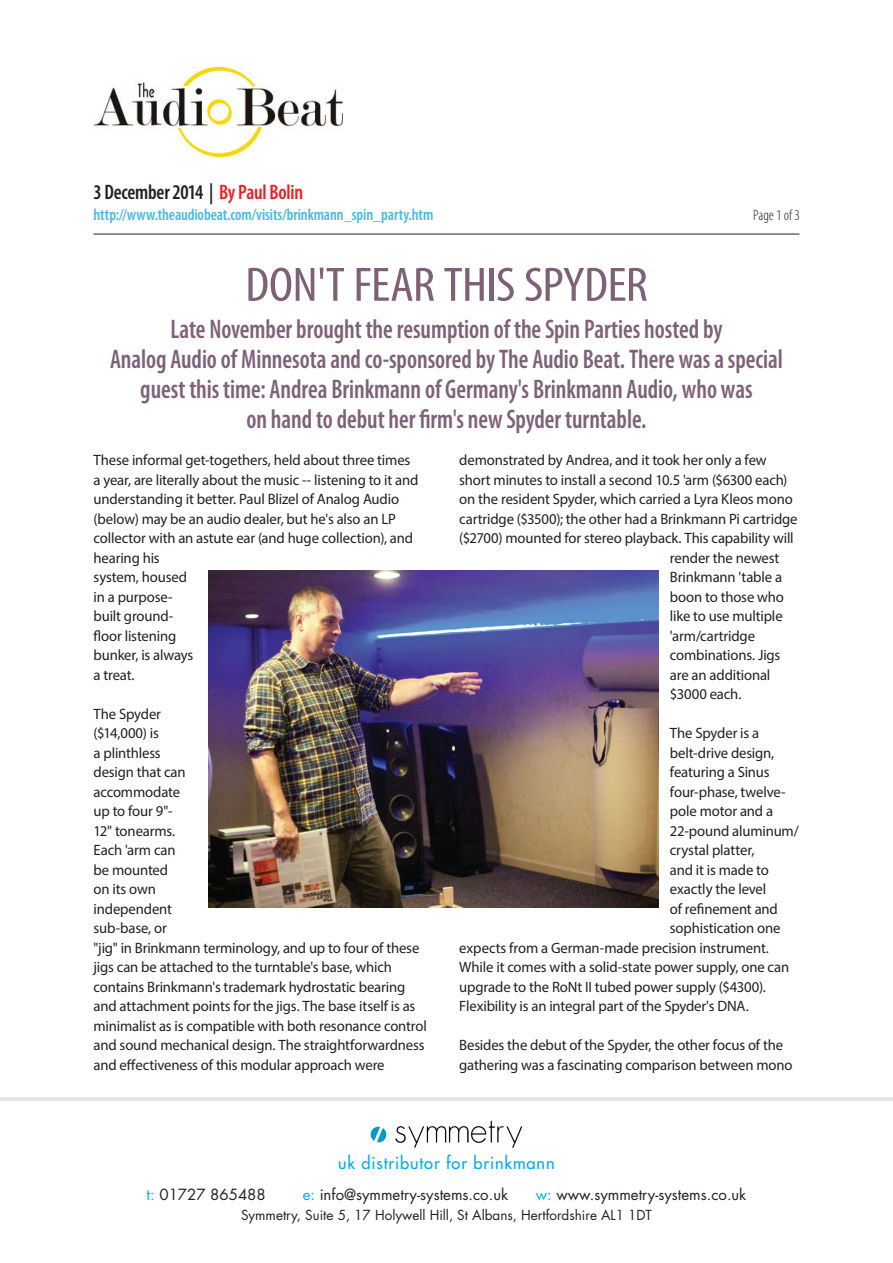
<style>
.page{position:relative;width:893px;height:1263px;background:#fff}
.page>*{position:absolute;margin:0;border:0;box-sizing:border-box;transform-origin:0 0}
.t1{font:condensed 48.6px "Myriad Pro";letter-spacing:-.015em;color:#7e6177;scale:1.11 1}
.t2{font:600 condensed 27px/30px "Myriad Pro";letter-spacing:-.005em;color:#7e6177;text-align:center;scale:.91 1}
.t3{font:600 condensed 21px "Myriad Pro";letter-spacing:-.01em;color:#231f20;scale:.96 1}
.t4{font:600 condensed 16.5px "Myriad Pro";letter-spacing:-.005em;color:#48b8e9;scale:.96 1}
.t5{font:16.5px "Futura";letter-spacing:.05em;color:#00aeef}
.t6{font:15px/19.5px "Myriad Pro";letter-spacing:-.01em;color:#231f20}
.t7{font:15px "Futura";color:#231f20}
.t8{font:300 condensed 15px "Myriad Pro";color:#231f20}
.t9{font:13.5px "Futura";color:#231f20}
.s1{color:#ee1d23}
.s2{color:#00aeef}
</style>
<div class="page">
<img style="left:94px;top:67px;width:249px;height:89px">
<hr style="left:94px;top:234px;width:705px;height:1px;background:#231f20">
<img style="left:209px;top:570px;width:450px;height:338px">
<img style="left:370px;top:1120px;width:153px;height:28px">
<hr style="left:0;top:1097px;width:893px;height:4px;background:#e4e5e7">
<h3 class="t3" style="left:94px;top:179px;width:220px">3 December 2014 | <span class="s1">By Paul Bolin</span></h3>
<p class="t4" style="left:94px;top:204px;width:355px">http://www.theaudiobeat.com/visits/brinkmann_spin_party.htm</p>
<p class="t8" style="left:753px;top:206px;width:48px">Page 1 of 3</p>
<h1 class="t1" style="left:245px;top:255px;width:364px">DON'T FEAR THIS SPYDER</h1>
<p class="t2" style="left:110px;top:314px;width:741px">Late November brought the resumption of the Spin Parties hosted by<br>Analog Audio of Minnesota and co-sponsored by The Audio Beat. There was a special guest this time: Andrea Brinkmann of Germany's Brinkmann Audio, who was<br>on hand to debut her firm's new Spyder turntable.</p>
<p class="t6" style="left:94px;top:450px;width:326px">These informal get-togethers, held about three times a year, are literally about the music -- listening to it and understanding it better. Paul Blizel of Analog Audio (below) may be an audio dealer, but he's also an LP collector with an astute ear (and huge collection), and hearing his<br>system, housed<br>in a purpose-<br>built ground-<br>floor listening<br>bunker, is always<br>a treat.</p>
<p class="t6" style="left:94px;top:704px;width:335px">The Spyder<br>($14,000) is<br>a plinthless<br>design that can<br>accommodate<br>up to four 9"-<br>12" tonearms.<br>Each 'arm can<br>be mounted<br>on its own<br>independent<br>sub-base, or<br>"jig" in Brinkmann terminology, and up to four of these jigs can be attached to the turntable's base, which contains Brinkmann's trademark hydrostatic bearing and attachment points for the jigs. The base itself is as minimalist as is compatible with both resonance control and sound mechanical design. The straightforwardness and effectiveness of this modular approach were</p>
<p class="t6" style="left:459px;top:450px;width:309px">demonstrated by Andrea, and it took her only a few</p>
<p class="t6" style="left:459px;top:470px;width:330px">short minutes to install a second 10.5 'arm ($6300 each)</p>
<p class="t6" style="left:459px;top:489px;width:335px">on the resident Spyder, which carried a Lyra Kleos mono</p>
<p class="t6" style="left:459px;top:509px;width:340px">cartridge ($3500); the other had a Brinkmann Pi cartridge</p>
<p class="t6" style="left:459px;top:528px;width:336px">($2700) mounted for stereo playback. This capability will</p>
<p class="t6" style="left:670px;top:548px;width:111px">render the newest</p>
<p class="t6" style="left:670px;top:567px;width:114px">Brinkmann 'table a</p>
<p class="t6" style="left:670px;top:587px;width:116px">boon to those who</p>
<p class="t6" style="left:670px;top:606px;width:114px">like to use multiple</p>
<p class="t6" style="left:670px;top:626px;width:87px">'arm/cartridge</p>
<p class="t6" style="left:670px;top:645px;width:112px">combinations. Jigs</p>
<p class="t6" style="left:670px;top:665px;width:102px">are an additional</p>
<p class="t6" style="left:670px;top:684px;width:73px">$3000 each.</p>
<p class="t6" style="left:670px;top:723px;width:91px">The Spyder is a</p>
<p class="t6" style="left:670px;top:743px;width:106px">belt-drive design,</p>
<p class="t6" style="left:670px;top:762px;width:101px">featuring a Sinus</p>
<p class="t6" style="left:670px;top:782px;width:117px">four-phase, twelve-</p>
<p class="t6" style="left:670px;top:801px;width:105px">pole motor and a</p>
<p class="t6" style="left:670px;top:821px;width:130px">22-pound aluminum/</p>
<p class="t6" style="left:670px;top:840px;width:86px">crystal platter,</p>
<p class="t6" style="left:670px;top:860px;width:101px">and it is made to</p>
<p class="t6" style="left:670px;top:879px;width:98px">exactly the level</p>
<p class="t6" style="left:670px;top:899px;width:109px">of refinement and</p>
<p class="t6" style="left:670px;top:918px;width:112px">sophistication one</p>
<p class="t6" style="left:459px;top:938px;width:311px">expects from a German-made precision instrument.</p>
<p class="t6" style="left:459px;top:957px;width:331px">While it comes with a solid-state power supply, one can</p>
<p class="t6" style="left:459px;top:977px;width:308px">upgrade to the RoNt II tubed power supply ($4300).</p>
<p class="t6" style="left:459px;top:996px;width:291px">Flexibility is an integral part of the Spyder's DNA.</p>
<p class="t6" style="left:459px;top:1035px;width:335px">Besides the debut of the Spyder, the other focus of the gathering was a fascinating comparison between mono</p>
<p class="t5" style="left:338px;top:1152px;width:218px">uk distributor for brinkmann</p>
<p class="t7" style="left:147px;top:1185px;width:121px"><span class="s2">t:</span> 01727 865488</p>
<p class="t7" style="left:303px;top:1185px;width:207px"><span class="s2">e:</span> info@symmetry-systems.co.uk</p>
<p class="t7" style="left:536px;top:1185px;width:212px"><span class="s2">w:</span> www.symmetry-systems.co.uk</p>
<p class="t9" style="left:241px;top:1206px;width:412px">Symmetry, Suite 5, 17 Holywell Hill, St Albans, Hertfordshire AL1 1DT</p>
</div>
